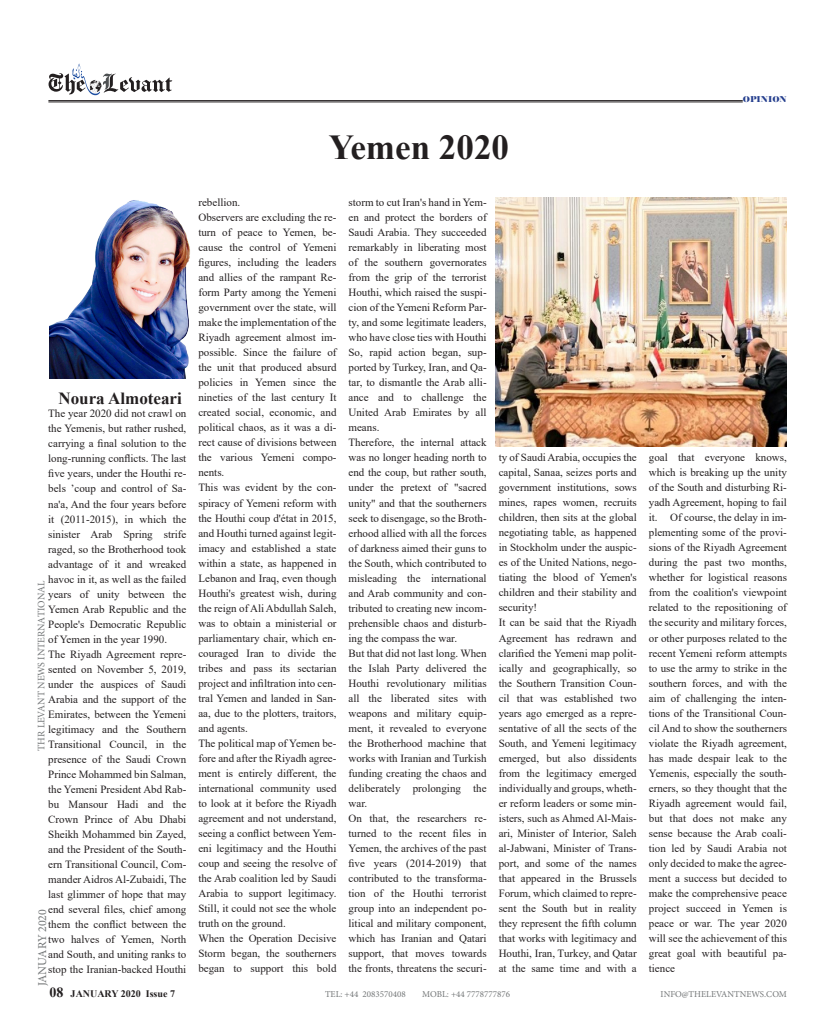
<style>
.page{position:relative;width:823px;height:1021px;background:#fff}
.page>*{position:absolute;margin:0;border:0;box-sizing:border-box;transform-origin:0 0}
.Paragraph_Style_3{font:700 35px "Times New Roman";color:#231f20}
.Paragraph_Style_3-2{font:700 17px "Times New Roman";color:#231f20}
.Paragraph_Style_2{font:700 14px "Times New Roman";color:#231f20}
.t1{font:12px "Minion Pro";color:#737677}
.Paragraph_Style_3-3{font:11px/15px "Times New Roman";color:#231f20;text-align:justify}
.t2{font:10px "Minion Pro";color:#737677}
.t3{font:700 10px "Times New Roman";color:#231f20}
.t4{font:9px "Minion Pro";color:#737677}
.Paragraph_Style_3-4{font:8px "Elephant";color:#253f8e}
</style>
<div class="page">
<svg style="left:48px;top:63px;width:124px;height:32px"></svg>
<hr style="left:48px;top:101px;width:694px;height:1px;background:#231f20">
<hr style="left:48px;top:100px;width:694px;height:1px;background:#231f20">
<img style="left:50px;top:200px;width:140px;height:178px">
<img style="left:495px;top:198px;width:291px;height:248px">
<p class="Paragraph_Style_3" style="left:329px;top:122px;width:181px">Yemen 2020</p>
<p class="Paragraph_Style_3-4" style="left:742px;top:94px;width:45px">OPINION</p>
<p class="Paragraph_Style_3-2" style="left:58px;top:386px;width:125px">Noura Almoteari</p>
<p class="Paragraph_Style_3-3" style="left:48px;top:406px;width:139px">The year 2020 did not crawl on the Yemenis, but rather rushed, carrying a final solution to the long-running conflicts. The last five years, under the Houthi re&shy;bels ’coup and control of Sa&shy;na'a, And the four years before it (2011-2015), in which the sinister Arab Spring strife raged, so the Brotherhood took advantage of it and wreaked havoc in it, as well as the failed years of unity between the Yemen Arab Republic and the People's Democratic Republic of Yemen in the year 1990.</p>
<p class="Paragraph_Style_3-3" style="left:48px;top:646px;width:139px">The Riyadh Agreement repre&shy;sented on November 5, 2019, under the auspices of Saudi Arabia and the support of the Emirates, between the Yemeni legitimacy and the Southern Transitional Council, in the presence of the Saudi Crown Prince Mohammed bin Salman, the Yemeni President Abd Rab&shy;bu Mansour Hadi and the Crown Prince of Abu Dhabi Sheikh Mohammed bin Zayed, and the President of the South&shy;ern Transitional Council, Com&shy;mander Aidros Al-Zubaidi, The last glimmer of hope that may end several files, chief among them the conflict between the two halves of Yemen, North and South, and uniting ranks to stop the Iranian-backed Houthi</p>
<p class="t2" style="left:35px;top:750px;width:171px;rotate:-90deg">THR LEVANT NEWS INTERNATIONAL</p>
<p class="t1" style="left:34px;top:986px;width:79px;rotate:-90deg">JANUARY 2020</p>
<p class="Paragraph_Style_2" style="left:49px;top:981px;width:15px">08</p>
<p class="t3" style="left:71px;top:986px;width:106px">JANUARY 2020 Issue 7</p>
<p class="Paragraph_Style_3-3" style="left:198px;top:195px;width:43px">rebellion.</p>
<p class="Paragraph_Style_3-3" style="left:198px;top:210px;width:139px">Observers are excluding the re&shy;turn of peace to Yemen, be&shy;cause the control of Yemeni figures, including the leaders and allies of the rampant Re&shy;form Party among the Yemeni government over the state, will make the implementation of the Riyadh agreement almost im&shy;possible. Since the failure of the unit that produced absurd policies in Yemen since the nineties of the last century It created social, economic, and political chaos, as it was a di&shy;rect cause of divisions between the various Yemeni compo&shy;nents.</p>
<p class="Paragraph_Style_3-3" style="left:198px;top:480px;width:139px">This was evident by the con&shy;spiracy of Yemeni reform with the Houthi coup d'état in 2015, and Houthi turned against legit&shy;imacy and established a state within a state, as happened in Lebanon and Iraq, even though Houthi's greatest wish, during the reign of Ali Abdullah Saleh, was to obtain a ministerial or parliamentary chair, which en&shy;couraged Iran to divide the tribes and pass its sectarian project and infiltration into cen&shy;tral Yemen and landed in San&shy;aa, due to the plotters, traitors, and agents.</p>
<p class="Paragraph_Style_3-3" style="left:198px;top:735px;width:139px">The political map of Yemen be&shy;fore and after the Riyadh agree&shy;ment is entirely different, the international community used to look at it before the Riyadh agreement and not understand, seeing a conflict between Yem&shy;eni legitimacy and the Houthi coup and seeing the resolve of the Arab coalition led by Saudi Arabia to support legitimacy.<br>Still, it could not see the whole truth on the ground.</p>
<p class="Paragraph_Style_3-3" style="left:198px;top:930px;width:139px">When the Operation Decisive Storm began, the southerners began to support this bold</p>
<p class="Paragraph_Style_3-3" style="left:348px;top:195px;width:139px">storm to cut Iran's hand in Yem&shy;en and protect the borders of Saudi Arabia. They succeeded remarkably in liberating most of the southern governorates from the grip of the terrorist Houthi, which raised the suspi&shy;cion of the Yemeni Reform Par&shy;ty, and some legitimate leaders, who have close ties with Houthi So, rapid action began, sup&shy;ported by Turkey, Iran, and Qa&shy;tar, to dismantle the Arab alli&shy;ance and to challenge the United Arab Emirates by all means.</p>
<p class="Paragraph_Style_3-3" style="left:348px;top:435px;width:139px">Therefore, the internal attack was no longer heading north to end the coup, but rather south, under the pretext of "sacred unity" and that the southerners seek to disengage, so the Broth&shy;erhood allied with all the forces of darkness aimed their guns to the South, which contributed to misleading the international and Arab community and con&shy;tributed to creating new incom&shy;prehensible chaos and disturb&shy;ing the compass the war.</p>
<p class="Paragraph_Style_3-3" style="left:348px;top:645px;width:139px">But that did not last long. When the Islah Party delivered the Houthi revolutionary militias all the liberated sites with weapons and military equip&shy;ment, it revealed to everyone the Brotherhood machine that works with Iranian and Turkish funding creating the chaos and deliberately prolonging the war.</p>
<p class="Paragraph_Style_3-3" style="left:348px;top:810px;width:139px">On that, the researchers re&shy;turned to the recent files in Yemen, the archives of the past five years (2014-2019) that contributed to the transforma&shy;tion of the Houthi terrorist group into an independent po&shy;litical and military component, which has Iranian and Qatari support, that moves towards the fronts, threatens the securi-</p>
<p class="Paragraph_Style_3-3" style="left:498px;top:450px;width:139px">ty of Saudi Arabia, occupies the capital, Sanaa, seizes ports and government institutions, sows mines, rapes women, recruits children, then sits at the global negotiating table, as happened in Stockholm under the auspic&shy;es of the United Nations, nego&shy;tiating the blood of Yemen's children and their stability and security!</p>
<p class="Paragraph_Style_3-3" style="left:498px;top:615px;width:139px">It can be said that the Riyadh Agreement has redrawn and clarified the Yemeni map polit&shy;ically and geographically, so the Southern Transition Coun&shy;cil that was established two years ago emerged as a repre&shy;sentative of all the sects of the South, and Yemeni legitimacy emerged, but also dissidents from the legitimacy emerged individually and groups, wheth&shy;er reform leaders or some min&shy;isters, such as Ahmed Al-Mais&shy;ari, Minister of Interior, Saleh al-Jabwani, Minister of Trans&shy;port, and some of the names that appeared in the Brussels Forum, which claimed to repre&shy;sent the South but in reality they represent the fifth column that works with legitimacy and Houthi, Iran, Turkey, and Qatar at the same time and with a</p>
<p class="Paragraph_Style_3-3" style="left:648px;top:450px;width:139px">goal that everyone knows, which is breaking up the unity of the South and disturbing Ri&shy;yadh Agreement, hoping to fail it. Of course, the delay in im&shy;plementing some of the provi&shy;sions of the Riyadh Agreement during the past two months, whether for logistical reasons from the coalition's viewpoint related to the repositioning of the security and military forces, or other purposes related to the recent Yemeni reform attempts to use the army to strike in the southern forces, and with the aim of challenging the inten&shy;tions of the Transitional Coun&shy;cil And to show the southerners violate the Riyadh agreement, has made despair leak to the Yemenis, especially the south&shy;erners, so they thought that the Riyadh agreement would fail, but that does not make any sense because the Arab coali&shy;tion led by Saudi Arabia not only decided to make the agree&shy;ment a success but decided to make the comprehensive peace project succeed in Yemen is peace or war. The year 2020 will see the achievement of this great goal with beautiful pa&shy;tience</p>
<p class="t4" style="left:325px;top:988px;width:82px">TEL: +44 2083570408</p>
<p class="t4" style="left:422px;top:988px;width:89px">MOBL: +44 7778777876</p>
<p class="t4" style="left:660px;top:988px;width:128px">INFO@THELEVANTNEWS.COM</p>
</div>
